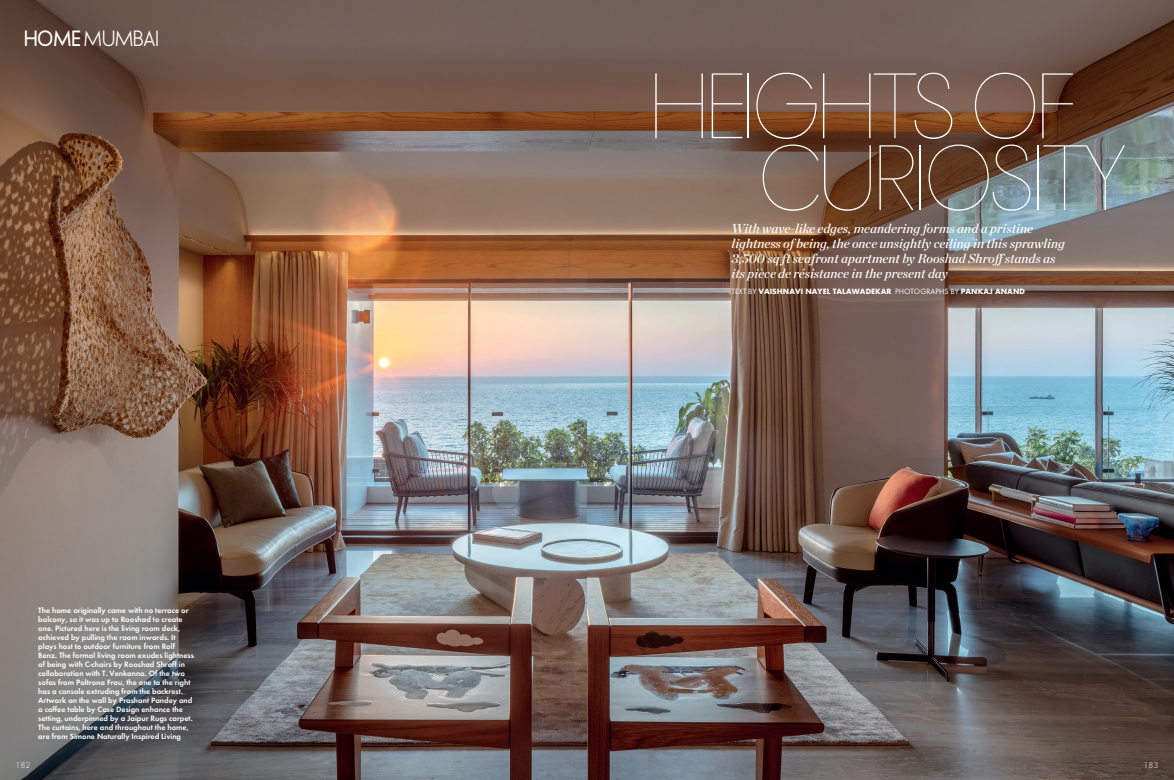
<style>
.page{position:relative;width:1174px;height:780px;background:#fff}
.page>*{position:absolute;margin:0;border:0;box-sizing:border-box;transform-origin:0 0}
.t1{font:200 83.9px/71.8px "Elle Nova C Std";letter-spacing:-.01em;color:#fff}
.t2{font:500 20px "Elle Nova C Std";color:#fff}
.t3{font:italic 13px/15px "Chronicle Display Semi";color:#fff}
.t4{font:600 8px/9px "Elle Gabor Std";color:#fff}
.t5{font:700 8px "Elle Gabor Std";letter-spacing:.005em;color:#fff}
.t6{font:300 8px "Futura Std";color:#fff}
.s1{font-weight:600}
.s2{font-weight:400}
</style>
<div class="page">
<img style="left:0;top:0;width:1174px;height:780px">
<p class="t2" style="left:24px;top:27px;width:136px"><span class="s1">HOME</span> MUMBAI</p>
<p class="t6" style="left:16px;top:759px;width:16px">182</p>
<p class="t4" style="left:38px;top:605px;width:157px">The home originally came with no terrace or balcony, so it was up to Rooshad to create one. Pictured here is the living room deck, achieved by pulling the room inwards. It plays host to outdoor furniture from Rolf Benz. The formal living room exudes lightness of being with C-chairs by Rooshad Shroff in collaboration with T. Venkanna. Of the two sofas from Poltrona Frau, the one to the right has a console extruding from the backrest.<br>Artwork on the wall by Prashant Pandey and a coffee table by Case Design enhance the setting, underpinned by a Jaipur Rugs carpet.<br>The curtains, here and throughout the home, are from Simone Naturally Inspired Living</p>
<p class="t1" style="left:759px;top:74px;width:367px;text-indent:-108px">HEIGHTS OF<br>CURIOSITY</p>
<p class="t3" style="left:731px;top:220px;width:335px">With wave-like edges, meandering forms and a pristine lightness of being, the once unsightly ceiling in this sprawling 3,500 sq ft seafront apartment by Rooshad Shroffstands as its pièce de résistance in the present day</p>
<p class="t5" style="left:731px;top:286px;width:295px"><span class="s2">TEXT BY</span> VAISHNAVI NAYEL TALAWADEKAR <span class="s2">PHOTOGRAPHS BY</span> PANKAJ ANAND</p>
<p class="t6" style="left:1143px;top:759px;width:16px">183</p>
</div>
